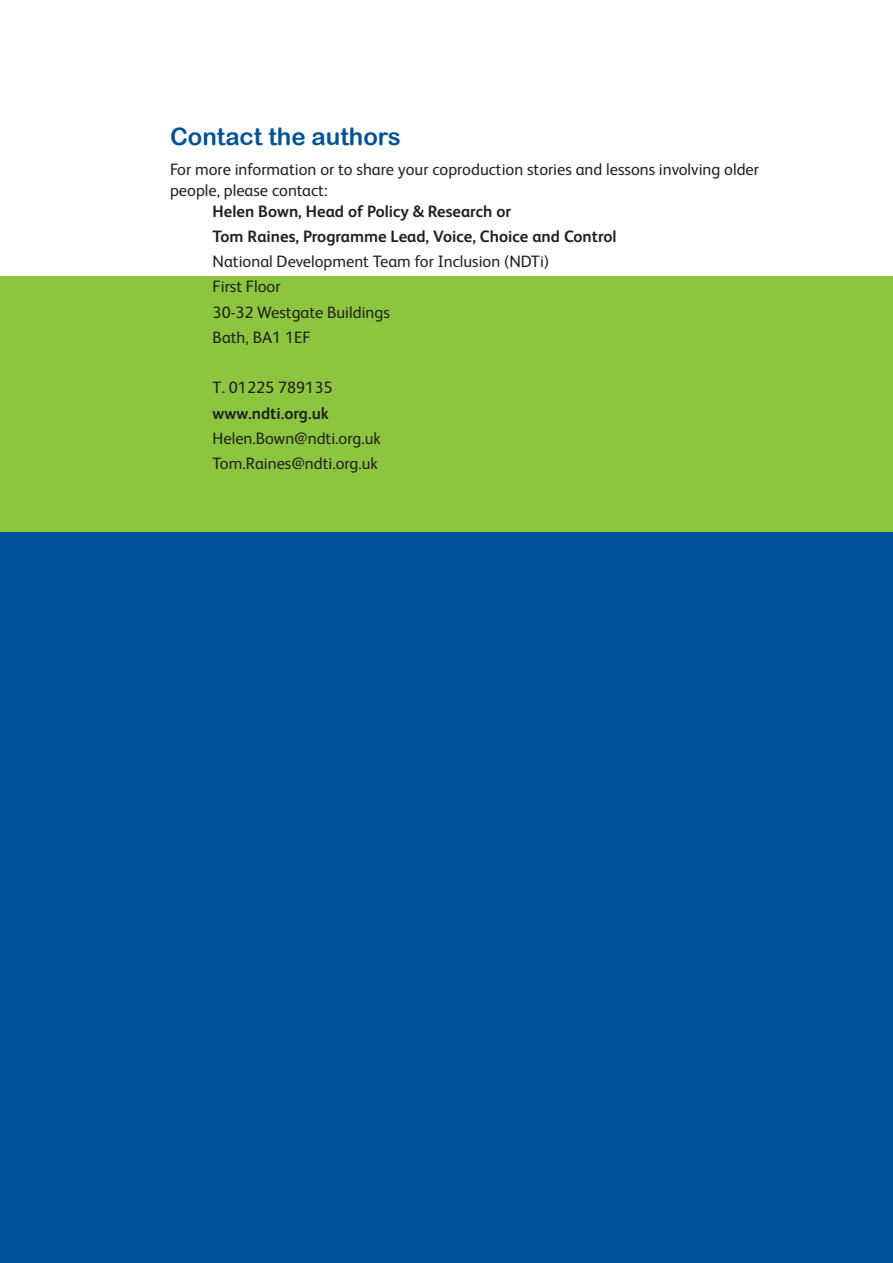
<style>
.page{position:relative;width:893px;height:1263px;background:#fff}
.page>*{position:absolute;margin:0;border:0;box-sizing:border-box;transform-origin:0 0}
.subheader{font:24px "Arial Rounded MT Bold";color:#01529a}
.bullets{font:16.5px "FS Albert";color:#231f20}
.text{font:16.5px/21px "FS Albert";color:#231f20}
.bullets-2{font:700 16.5px "FS Albert";color:#231f20}
</style>
<div class="page">
<div style="left:0;top:531px;width:893px;height:732px;background:#01529a"></div>
<div style="left:0;top:276px;width:893px;height:255px;background:#8bc63e"></div>
<p class="subheader" style="left:170px;top:122px;width:232px">Contact the authors</p>
<p class="text" style="left:170px;top:158px;width:590px">For more information or to share your coproduction stories and lessons involving older people, please contact:</p>
<p class="bullets-2" style="left:213px;top:200px;width:300px">Helen Bown, Head of Policy &amp; Research or</p>
<p class="bullets-2" style="left:213px;top:225px;width:406px">Tom Raines, Programme Lead, Voice, Choice and Control</p>
<p class="bullets" style="left:213px;top:250px;width:338px">National Development Team for Inclusion (NDTi)</p>
<p class="bullets" style="left:213px;top:276px;width:70px">First Floor</p>
<p class="bullets" style="left:213px;top:301px;width:179px">30-32 Westgate Buildings</p>
<p class="bullets" style="left:213px;top:326px;width:100px">Bath, BA1 1EF</p>
<p class="bullets" style="left:213px;top:377px;width:121px">T. 01225 789135</p>
<p class="bullets-2" style="left:213px;top:402px;width:118px">www.ndti.org.uk</p>
<p class="bullets" style="left:213px;top:427px;width:170px">Helen.Bown@ndti.org.uk</p>
<p class="bullets" style="left:213px;top:452px;width:167px">Tom.Raines@ndti.org.uk</p>
</div>
